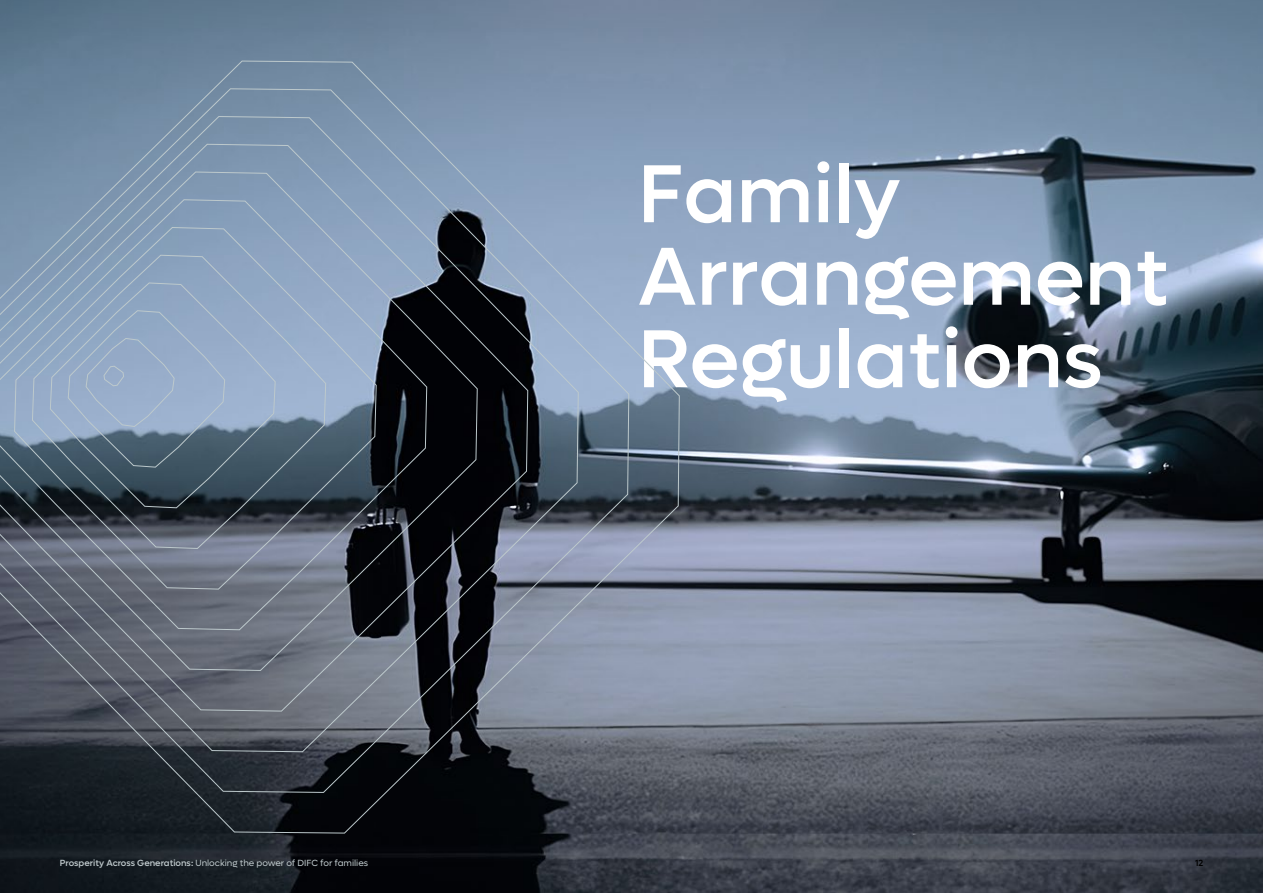
<style>
.page{position:relative;width:1263px;height:893px;background:#fff}
.page>*{position:absolute;margin:0;border:0;box-sizing:border-box;transform-origin:0 0}
.t1{font:500 82.5px/82.5px "Lufga";color:#fff}
.t2{font:9px "Lufga";color:#bfc9cc}
.t3{font:500 9px "Lufga";color:#000}
.s1{font-weight:500}
</style>
<div class="page">
<img style="left:1px;top:0;width:1262px;height:893px">
<svg style="left:0;top:60px;width:680px;height:774px;background:#616f80"></svg>
<h1 class="t1" style="left:638px;top:153px;width:532px">Family<br>Arrangement<br>Regulations</h1>
<p class="t2" style="left:60px;top:858px;width:310px"><span class="s1">Prosperity Across Generations:</span> Unlocking the power of DIFC for families</p>
<p class="t3" style="left:1195px;top:858px;width:10px">12</p>
</div>
